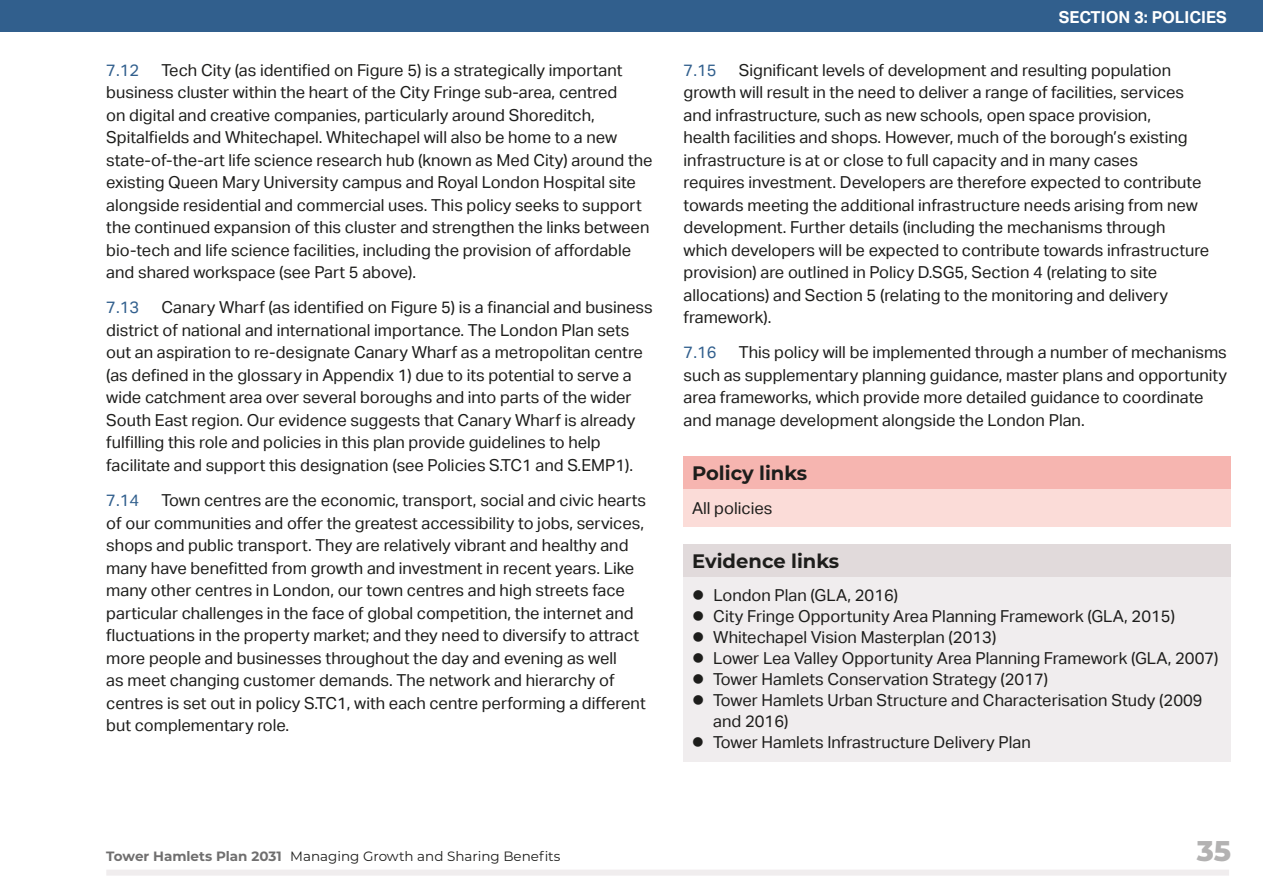
<style>
.page{position:relative;width:1263px;height:893px;background:#fff}
.page>*{position:absolute;margin:0;border:0;box-sizing:border-box;transform-origin:0 0}
.t1{font:800 28.5px "Montserrat";color:#b3b2b2}
.t2{font:700 19.5px "Montserrat";color:#1d1d1b}
.t3{font:16.5px/22.5px "Aktiv Grotesk";color:#1d1d1b}
.t4{font:16.5px "Aktiv Grotesk";color:#315f8d}
.t5{font:700 16.5px "Aktiv Grotesk";color:#fff}
.t6{font:13.5px "Montserrat";color:#1d1d1b}
.s1{font-weight:700;color:#706f6f}
</style>
<div class="page">
<div style="left:106px;top:870px;width:1123px;height:6px;background:#f0edee"></div>
<div style="left:0;top:0;width:1263px;height:32px;background:#315f8d"></div>
<div style="left:684px;top:457px;width:547px;height:32px;background:#f6b5b0"></div>
<div style="left:684px;top:489px;width:547px;height:38px;background:#fbdcd8"></div>
<div style="left:684px;top:544px;width:547px;height:33px;background:#e1dadb"></div>
<div style="left:684px;top:577px;width:547px;height:38px;background:#f0edee"></div>
<div style="left:684px;top:598px;width:547px;height:38px;background:#f0edee"></div>
<div style="left:684px;top:619px;width:547px;height:38px;background:#f0edee"></div>
<div style="left:684px;top:640px;width:547px;height:38px;background:#f0edee"></div>
<div style="left:684px;top:661px;width:547px;height:38px;background:#f0edee"></div>
<div style="left:684px;top:682px;width:547px;height:59px;background:#f0edee"></div>
<div style="left:684px;top:724px;width:547px;height:38px;background:#f0edee"></div>
<p class="t3" style="left:106px;top:59px;width:548px;text-indent:55px">Tech City (as identified on Figure 5) is a strategically important business cluster within the heart of the City Fringe sub-area, centred<br>on digital and creative companies, particularly around Shoreditch, Spitalfields and Whitechapel. Whitechapel will also be home to a new state-of-the-art life science research hub (known as Med City) around the existing Queen Mary University campus and Royal London Hospital site alongside residential and commercial uses. This policy seeks to support the continued expansion of this cluster and strengthen the links between bio-tech and life science facilities, including the provision of affordable and shared workspace (see Part 5 above).</p>
<p class="t4" style="left:106px;top:298px;width:34px">7.13</p>
<p class="t4" style="left:106px;top:60px;width:34px">7.12</p>
<p class="t3" style="left:106px;top:296px;width:548px;text-indent:55px">Canary Wharf (as identified on Figure 5) is a financial and business district of national and international importance. The London Plan sets out an aspiration to re-designate Canary Wharf as a metropolitan centre (as defined in the glossary in Appendix 1) due to its potential to serve a wide catchment area over several boroughs and into parts of the wider South East region. Our evidence suggests that Canary Wharf is already fulfilling this role and policies in this plan provide guidelines to help facilitate and support this designation (see Policies S.TC1 and S.EMP1).</p>
<p class="t4" style="left:106px;top:491px;width:34px">7.14</p>
<p class="t3" style="left:106px;top:489px;width:541px;text-indent:55px">Town centres are the economic, transport, social and civic hearts of our communities and offer the greatest accessibility to jobs, services, shops and public transport. They are relatively vibrant and healthy and many have benefitted from growth and investment in recent years. Like many other centres in London, our town centres and high streets face particular challenges in the face of global competition, the internet and fluctuations in the property market; and they need to diversify to attract more people and businesses throughout the day and evening as well<br>as meet changing customer demands. The network and hierarchy of centres is set out in policy S.TC1, with each centre performing a different but complementary role.</p>
<p class="t5" style="left:1059px;top:8px;width:170px">SECTION 3: POLICIES</p>
<p class="t3" style="left:684px;top:59px;width:527px;text-indent:55px">Significant levels of development and resulting population growth will result in the need to deliver a range of facilities, services and infrastructure, such as new schools, open space provision,<br>health facilities and shops. However, much of the borough’s existing infrastructure is at or close to full capacity and in many cases<br>requires investment. Developers are therefore expected to contribute towards meeting the additional infrastructure needs arising from new development. Further details (including the mechanisms through which developers will be expected to contribute towards infrastructure provision) are outlined in Policy D.SG5, Section 4 (relating to site allocations) and Section 5 (relating to the monitoring and delivery framework).</p>
<p class="t4" style="left:684px;top:343px;width:35px">7.16</p>
<p class="t4" style="left:684px;top:60px;width:35px">7.15</p>
<p class="t3" style="left:684px;top:341px;width:545px;text-indent:55px">This policy will be implemented through a number of mechanisms such as supplementary planning guidance, master plans and opportunity area frameworks, which provide more detailed guidance to coordinate and manage development alongside the London Plan.</p>
<p class="t2" style="left:692px;top:459px;width:117px">Policy links</p>
<p class="t3" style="left:692px;top:497px;width:82px">All policies</p>
<p class="t2" style="left:692px;top:547px;width:149px">Evidence links</p>
<p class="t3" style="left:713px;top:585px;width:507px;line-height:21px">London Plan (GLA, 2016)<br>City Fringe Opportunity Area Planning Framework (GLA, 2015)<br>Whitechapel Vision Masterplan (2013)<br>Lower Lea Valley Opportunity Area Planning Framework (GLA, 2007)<br>Tower Hamlets Conservation Strategy (2017)<br>Tower Hamlets Urban Structure and Characterisation Study (2009 and 2016)<br>Tower Hamlets Infrastructure Delivery Plan</p>
<p class="t6" style="left:106px;top:847px;width:456px"><span class="s1">Tower Hamlets Plan 2031</span> Managing Growth and Sharing Benefits</p>
<h1 class="t1" style="left:1197px;top:830px;width:36px">35</h1>
</div>
